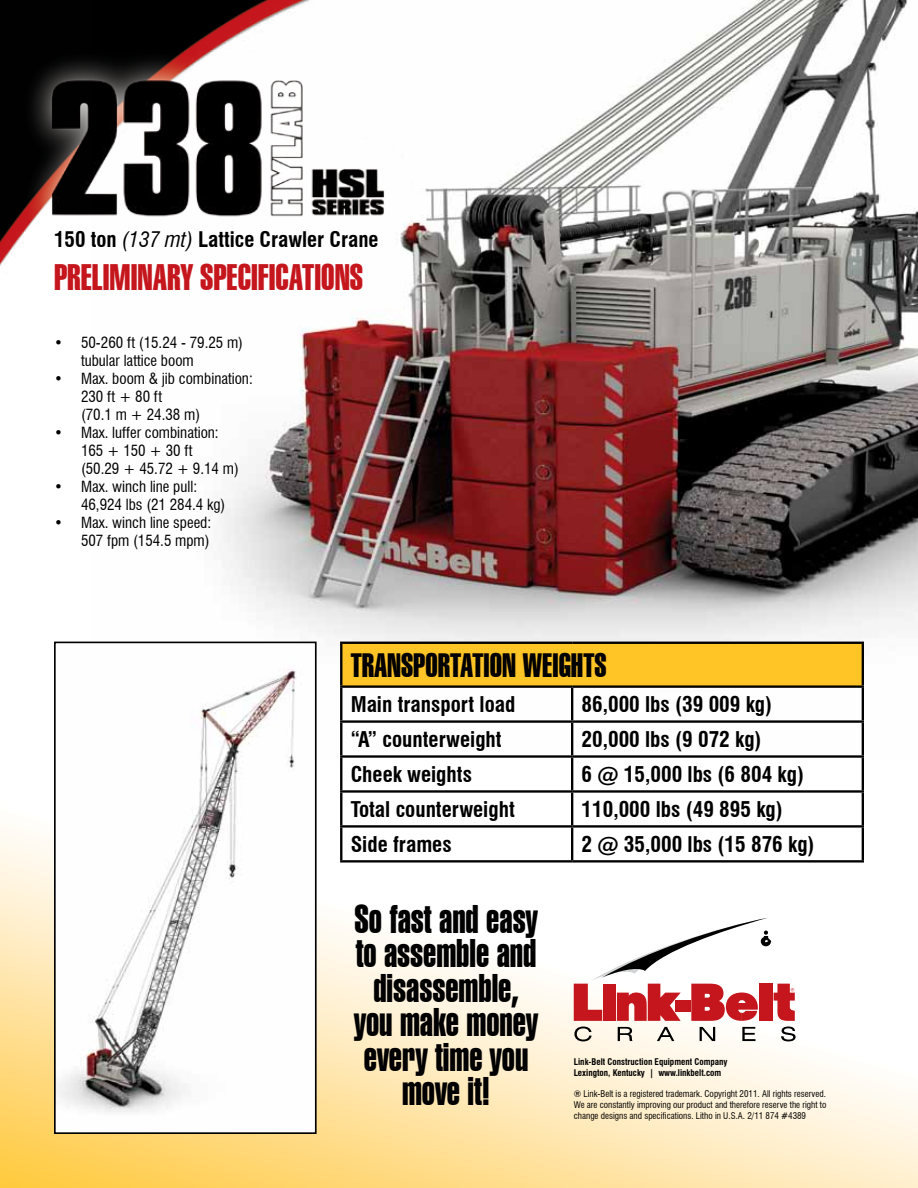
<style>
.page{position:relative;width:918px;height:1188px;background:#fff}
.page>*{position:absolute;margin:0;border:0;box-sizing:border-box;transform-origin:0 0}
.t1{font:39px/34.5px "Swiss 911 BT Extra Compressed";color:#000;text-align:center}
.t2{font:36px "Swiss 911 BT Extra Compressed";color:#c4161c}
.t3{font:33px "Swiss 911 BT Extra Compressed";color:#000}
.t4{font:700 condensed 21.15px "Swiss 721 BT";color:#000}
.t5{font:700 condensed 21px "Swiss 721 BT";color:#000}
.t6{font:condensed 15px/18px "Swiss 721 BT";color:#000}
.t7{font:condensed 9px/10.8px "Swiss 721 BT";color:#000;text-align:justify}
.t8{font:700 condensed 9px/10.8px "Swiss 721 BT";color:#000}
.s1{font-weight:400;font-style:italic}
</style>
<div class="page">
<img style="left:0;top:761px;width:918px;height:427px">
<img style="left:93px;top:0;width:825px;height:761px">
<img style="left:57px;top:645px;width:257px;height:486px">
<div style="left:54px;top:642px;width:263px;height:492px;border:2px solid #000"></div>
<img style="left:0;top:0;width:451px;height:472px">
<svg style="left:52px;top:189px;width:330px;height:120px"></svg>
<svg style="left:574px;top:1027px;width:222px;height:14px"></svg>
<svg style="left:574px;top:918px;width:221px;height:103px"></svg>
<div style="left:341px;top:643px;width:522px;height:44px;background:#ffc425"></div>
<hr style="left:340px;top:642px;width:232px;height:2px;background:#000">
<hr style="left:340px;top:644px;width:2px;height:41px;background:#000">
<hr style="left:572px;top:642px;width:292px;height:2px;background:#000">
<hr style="left:862px;top:644px;width:2px;height:41px;background:#000">
<hr style="left:340px;top:685px;width:232px;height:3px;background:#000">
<hr style="left:340px;top:688px;width:2px;height:32px;background:#000">
<hr style="left:572px;top:685px;width:292px;height:3px;background:#000">
<hr style="left:571px;top:688px;width:2px;height:32px;background:#000">
<hr style="left:862px;top:688px;width:2px;height:32px;background:#000">
<hr style="left:340px;top:720px;width:232px;height:3px;background:#000">
<hr style="left:340px;top:723px;width:2px;height:32px;background:#000">
<hr style="left:572px;top:720px;width:292px;height:3px;background:#000">
<hr style="left:571px;top:723px;width:2px;height:32px;background:#000">
<hr style="left:862px;top:723px;width:2px;height:32px;background:#000">
<hr style="left:340px;top:755px;width:232px;height:3px;background:#000">
<hr style="left:340px;top:758px;width:2px;height:32px;background:#000">
<hr style="left:572px;top:755px;width:292px;height:3px;background:#000">
<hr style="left:571px;top:758px;width:2px;height:32px;background:#000">
<hr style="left:862px;top:758px;width:2px;height:32px;background:#000">
<hr style="left:340px;top:790px;width:232px;height:3px;background:#000">
<hr style="left:340px;top:793px;width:2px;height:32px;background:#000">
<hr style="left:572px;top:790px;width:292px;height:3px;background:#000">
<hr style="left:571px;top:793px;width:2px;height:32px;background:#000">
<hr style="left:862px;top:793px;width:2px;height:32px;background:#000">
<hr style="left:340px;top:825px;width:232px;height:3px;background:#000">
<hr style="left:340px;top:828px;width:2px;height:32px;background:#000">
<hr style="left:572px;top:825px;width:292px;height:3px;background:#000">
<hr style="left:571px;top:828px;width:2px;height:32px;background:#000">
<hr style="left:862px;top:828px;width:2px;height:32px;background:#000">
<hr style="left:340px;top:860px;width:232px;height:3px;background:#000">
<hr style="left:572px;top:860px;width:292px;height:3px;background:#000">
<h3 class="t5" style="left:54px;top:227px;width:326px">150 ton <span class="s1">(137 mt)</span> Lattice Crawler Crane</h3>
<h2 class="t2" style="left:54px;top:257px;width:311px">PRELIMINARY SPECIFICATIONS</h2>
<p class="t6" style="left:81px;top:334px;width:164px;text-indent:-27px">• 50-260 ft (15.24 - 79.25 m) tubular lattice boom</p>
<p class="t6" style="left:81px;top:370px;width:173px;text-indent:-27px">• Max. boom &amp; jib combination:<br>230 ft + 80 ft<br>(70.1 m + 24.38 m)</p>
<p class="t6" style="left:81px;top:424px;width:159px;text-indent:-27px">• Max. luffer combination:<br>165 + 150 + 30 ft<br>(50.29 + 45.72 + 9.14 m)</p>
<p class="t6" style="left:81px;top:478px;width:146px;text-indent:-27px">• Max. winch line pull:<br>46,924 lbs (21 284.4 kg)</p>
<p class="t6" style="left:54px;top:514px;width:159px;text-align:right">• Max. winch line speed:<br>507 fpm (154.5 mpm)</p>
<h3 class="t3" style="left:351px;top:647px;width:257px">TRANSPORTATION WEIGHTS</h3>
<h3 class="t4" style="left:351px;top:692px;width:166px">Main transport load</h3>
<h3 class="t4" style="left:582px;top:692px;width:192px">86,000 lbs (39 009 kg)</h3>
<h3 class="t4" style="left:351px;top:727px;width:153px">“A” counterweight</h3>
<h3 class="t4" style="left:582px;top:727px;width:182px">20,000 lbs (9 072 kg)</h3>
<h3 class="t4" style="left:351px;top:762px;width:123px">Cheek weights</h3>
<h3 class="t4" style="left:582px;top:762px;width:224px">6 @ 15,000 lbs (6 804 kg)</h3>
<h3 class="t4" style="left:351px;top:797px;width:166px">Total counterweight</h3>
<h3 class="t4" style="left:582px;top:797px;width:203px">110,000 lbs (49 895 kg)</h3>
<h3 class="t4" style="left:351px;top:832px;width:103px">Side frames</h3>
<h3 class="t4" style="left:582px;top:832px;width:235px">2 @ 35,000 lbs (15 876 kg)</h3>
<h1 class="t1" style="left:354px;top:902px;width:185px">So fast and easy to assemble and disassemble, you make money every time you move it!</h1>
<p class="t8" style="left:574px;top:1056px;width:155px">Link-Belt Construction Equipment Company<br>Lexington, Kentucky | www.linkbelt.com</p>
<p class="t7" style="left:574px;top:1089px;width:254px">® Link-Belt is a registered trademark. Copyright 2011. All rights reserved.<br>We are constantly improving our product and therefore reserve the right to change designs and specifications. Litho in U.S.A. 2/11 874 #4389</p>
</div>
